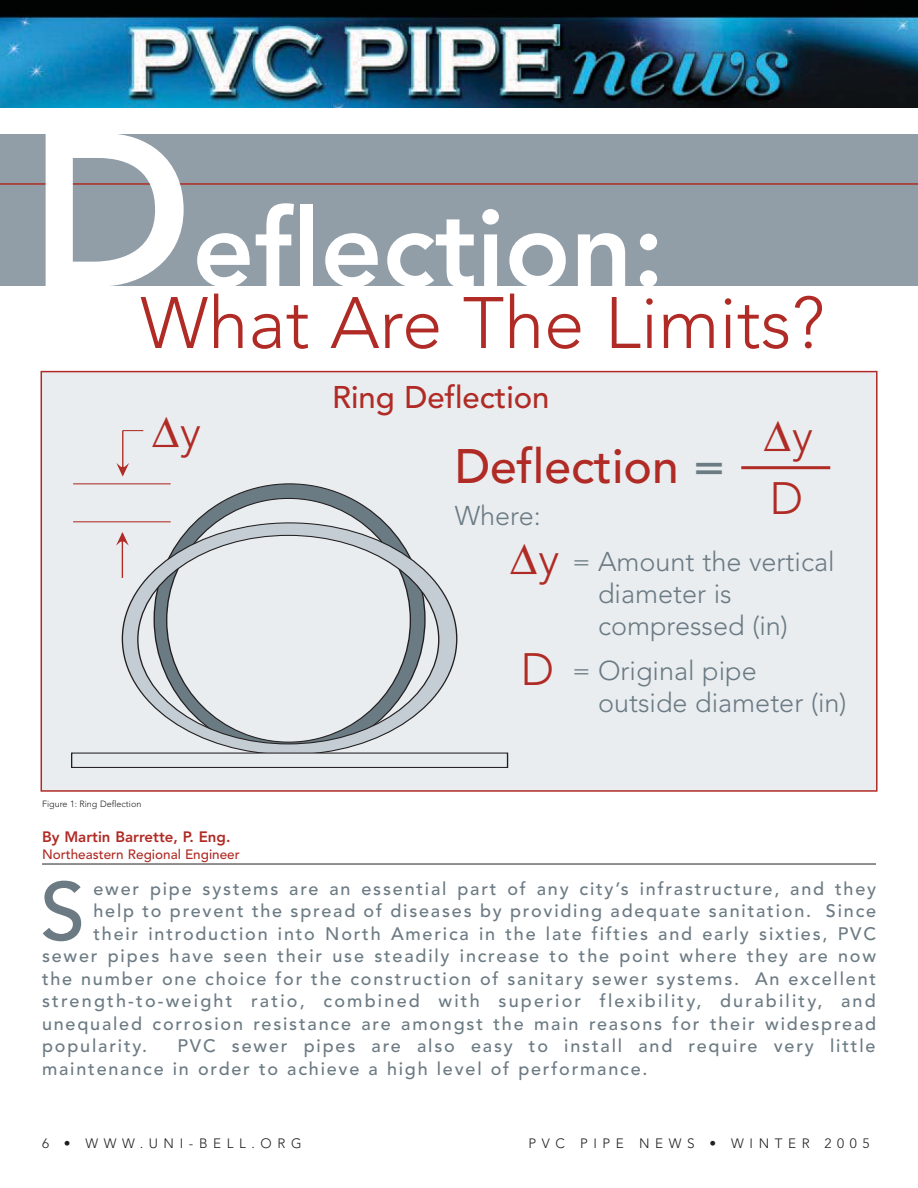
<style>
.page{position:relative;width:918px;height:1188px;background:#fff}
.page>*{position:absolute;margin:0;border:0;box-sizing:border-box;transform-origin:0 0}
.t1{font:800 216px "Avenir";color:#fff}
.t2{font:800 108px "Avenir";color:#fff}
.t3{font:500 81.45px "Avenir";color:#6b7a83}
.t4{font:300 72px "Avenir";color:#b02b25}
.t5{font:500 48px "Avenir";color:#b02b25}
.t6{font:45px "e greek";color:#b02b25}
.t7{font:300 45px "Avenir";color:#b02b25}
.t8{font:500 31.05px "Avenir";color:#b02b25}
.t9{font:300 27px/32.4px "Avenir";color:#6b7a83}
.t10{font:300 27px "Avenir";color:#6b7b84}
.t11{font:500 18px/22.5px "Avenir";letter-spacing:.1em;color:#6b7a83}
.t12{font:500 18px "Avenir";letter-spacing:.12em;color:#6b7a83}
.t13{font:800 15px "Avenir";color:#b02b25}
.t14{font:300 13.5px "Avenir";letter-spacing:.415em;color:#231f20}
.t15{font:500 13.5px "Avenir";color:#b02b25}
.t16{font:300 9px "Avenir";color:#231f20}
.s1{font-family:"Avenir";font-weight:300}
.s2{color:#6b7b84}
</style>
<div class="page">
<img style="left:0;top:0;width:918px;height:108px">
<div style="left:0;top:135px;width:918px;height:151px;background:#919ea7"></div>
<hr style="left:0;top:183px;width:918px;height:2px;background:#b02b25">
<hr style="left:42px;top:864px;width:834px;height:1px;background:#231f20">
<div style="left:41px;top:372px;width:836px;height:419px;background:#e9edf0"></div>
<svg style="left:154px;top:484px;width:232px;height:39px"></svg>
<svg style="left:122px;top:523px;width:335px;height:229px"></svg>
<div style="left:71px;top:752px;width:437px;height:16px;border:1px solid #231f20"></div>
<hr style="left:73px;top:483px;width:98px;height:1px;background:#b02b25">
<hr style="left:73px;top:521px;width:98px;height:1px;background:#b02b25">
<hr style="left:122px;top:533px;width:1px;height:45px;background:#b02b25">
<svg style="left:116px;top:532px;width:13px;height:15px"></svg>
<hr style="left:122px;top:431px;width:1px;height:44px;background:#b02b25">
<svg style="left:116px;top:461px;width:13px;height:16px"></svg>
<svg style="left:123px;top:430px;width:20px;height:1px"></svg>
<div style="left:41px;top:371px;width:837px;height:421px;border:2px solid #b02b25"></div>
<hr style="left:741px;top:466px;width:89px;height:3px;background:#b02b25">
<h1 class="t1" style="left:29px;top:123px;width:165px">D</h1>
<h3 class="t4" style="left:140px;top:294px;width:686px">What Are The Limits?</h3>
<h2 class="t2" style="left:192px;top:205px;width:474px">eflection:</h2>
<h3 class="t8" style="left:332px;top:384px;width:219px">Ring Deflection</h3>
<h3 class="t6" style="left:152px;top:405px;width:50px">D<span class="s1">y</span></h3>
<h3 class="t6" style="left:764px;top:409px;width:50px">D<span class="s1">y</span></h3>
<h3 class="t7" style="left:770px;top:480px;width:35px">D</h3>
<h3 class="t6" style="left:511px;top:532px;width:50px">D<span class="s1">y</span></h3>
<h3 class="t5" style="left:455px;top:447px;width:272px">Deflection <span class="s2">=</span></h3>
<h3 class="t10" style="left:455px;top:505px;width:88px">Where:</h3>
<h3 class="t9" style="left:598px;top:547px;width:238px;text-indent:-26px">= Amount the vertical diameter is compressed (in)</h3>
<h3 class="t9" style="left:598px;top:656px;width:250px;text-indent:-26px">= Original pipe outside diameter (in)</h3>
<h3 class="t7" style="left:521px;top:651px;width:35px">D</h3>
<p class="t16" style="left:42px;top:800px;width:101px">Figure 1: Ring Deflection</p>
<p class="t13" style="left:42px;top:830px;width:190px">By Martin Barrette, P. Eng.</p>
<p class="t15" style="left:42px;top:848px;width:199px">Northeastern Regional Engineer</p>
<h3 class="t3" style="left:40px;top:878px;width:47px">S</h3>
<p class="t11" style="left:93px;top:879px;width:784px">ewer pipe systems are an essential part of any city’s infrastructure, and they</p>
<p class="t11" style="left:93px;top:902px;width:784px">help to prevent the spread of diseases by providing adequate sanitation. Since</p>
<p class="t11" style="left:93px;top:924px;width:784px">their introduction into North America in the late fifties and early sixties, PVC</p>
<p class="t11" style="left:42px;top:947px;width:835px">sewer pipes have seen their use steadily increase to the point where they are now</p>
<p class="t11" style="left:42px;top:969px;width:836px">the number one choice for the construction of sanitary sewer systems. An excellent</p>
<p class="t12" style="left:42px;top:994px;width:835px">strength-to-weight ratio, combined with superior flexibility, durability, and</p>
<p class="t11" style="left:42px;top:1014px;width:836px">unequaled corrosion resistance are amongst the main reasons for their widespread</p>
<p class="t11" style="left:42px;top:1037px;width:107px">popularity.</p>
<p class="t11" style="left:42px;top:1037px;width:835px;text-indent:135px">PVC sewer pipes are also easy to install and require very little maintenance in order to achieve a high level of performance.</p>
<p class="t14" style="left:42px;top:1138px;width:261px">6 • WWW.UNI-BELL.ORG</p>
<p class="t14" style="left:528px;top:1138px;width:342px">PVC PIPE NEWS • WINTER 2005</p>
</div>
